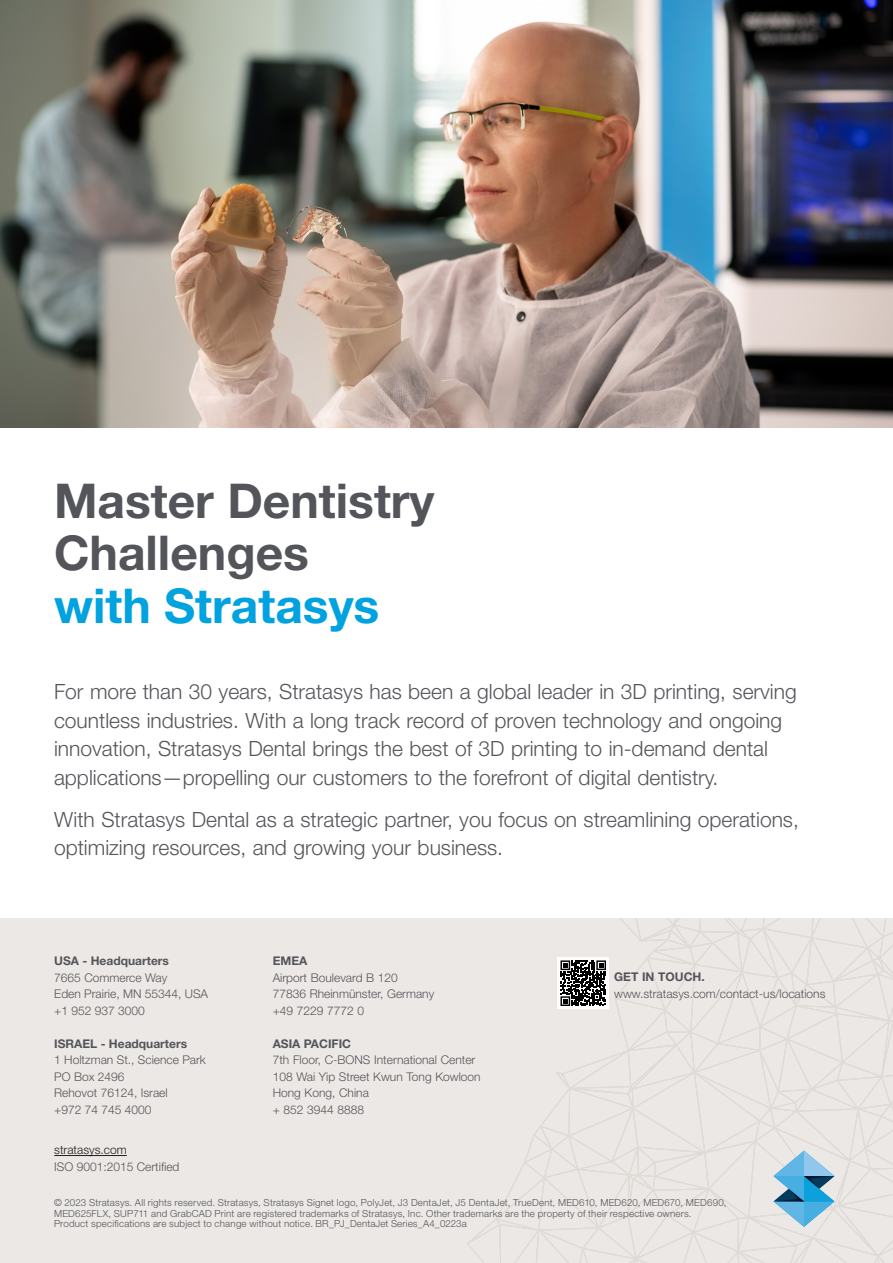
<style>
.page{position:relative;width:893px;height:1263px;background:#fff}
.page>*{position:absolute;margin:0;border:0;box-sizing:border-box;transform-origin:0 0}
.t1{font:700 48px/52.5px "Helvetica Neue LT Std";color:#54555a}
.t2{font:700 48px "Helvetica Neue LT Std";color:#00a2e0}
.t3{font:300 21px/28.5px "Helvetica Neue LT Std";color:#54555a}
.t4{font:300 12px/16.5px "Helvetica Neue LT Std";color:#54555a}
.t5{font:700 12px "Helvetica Neue LT Std";color:#54555a}
.t6{font:300 12px "Helvetica Neue LT Std";color:#231f20}
.t7{font:300 9.75px/10.5px "Helvetica Neue LT Std";letter-spacing:.02em;color:#54555a}
</style>
<div class="page">
<div style="left:0;top:918px;width:893px;height:345px;background:#ece8e5"></div>
<hr style="left:54px;top:1155px;width:73px;height:1px;background:#231f20">
<svg style="left:467px;top:918px;width:426px;height:345px"></svg>
<img style="left:0;top:0;width:893px;height:428px">
<h1 class="t1" style="left:54px;top:473px;width:382px">Master Dentistry<br>Challenges</h1>
<h1 class="t2" style="left:54px;top:576px;width:327px">with Stratasys</h1>
<p class="t3" style="left:54px;top:677px;width:744px">For more than 30 years, Stratasys has been a global leader in 3D printing, serving countless industries. With a long track record of proven technology and ongoing innovation, Stratasys Dental brings the best of 3D printing to in-demand dental applications—propelling our customers to the forefront of digital dentistry.</p>
<p class="t3" style="left:54px;top:804px;width:746px">With Stratasys Dental as a strategic partner, you focus on streamlining operations, optimizing resources, and growing your business.</p>
<p class="t5" style="left:54px;top:953px;width:116px">USA - Headquarters</p>
<p class="t4" style="left:54px;top:969px;width:155px">7665 Commerce Way<br>Eden Prairie, MN 55344, USA +1 952 937 3000</p>
<p class="t5" style="left:54px;top:1036px;width:134px">ISRAEL - Headquarters</p>
<p class="t4" style="left:54px;top:1051px;width:153px">1 Holtzman St., Science Park<br>PO Box 2496<br>Rehovot 76124, Israel<br>+972 74 745 4000</p>
<p class="t6" style="left:54px;top:1143px;width:74px">stratasys.com</p>
<p class="t4" style="left:54px;top:1158px;width:127px">ISO 9001:2015 Certified</p>
<p class="t5" style="left:273px;top:953px;width:36px">EMEA</p>
<p class="t4" style="left:273px;top:969px;width:163px">Airport Boulevard B 120<br>77836 Rheinmünster, Germany +49 7229 7772 0</p>
<p class="t5" style="left:273px;top:1036px;width:80px">ASIA PACIFIC</p>
<p class="t4" style="left:273px;top:1051px;width:210px">7th Floor, C-BONS International Center<br>108 Wai Yip Street Kwun Tong Kowloon<br>Hong Kong, China<br>+ 852 3944 8888</p>
<p class="t5" style="left:614px;top:969px;width:92px">GET IN TOUCH.</p>
<p class="t4" style="left:614px;top:985px;width:213px">www.stratasys.com/contact-us/locations</p>
<p class="t7" style="left:54px;top:1197px;width:674px">© 2023 Stratasys. All rights reserved. Stratasys, Stratasys Signet logo, PolyJet, J3 DentaJet, J5 DentaJet, TrueDent, MED610, MED620, MED670, MED690,<br>MED625FLX, SUP711 and GrabCAD Print are registered trademarks of Stratasys, Inc. Other trademarks are the property of their respective owners.<br>Product specifications are subject to change without notice. BR_PJ_DentaJet Series_A4_0223a</p>
</div>
